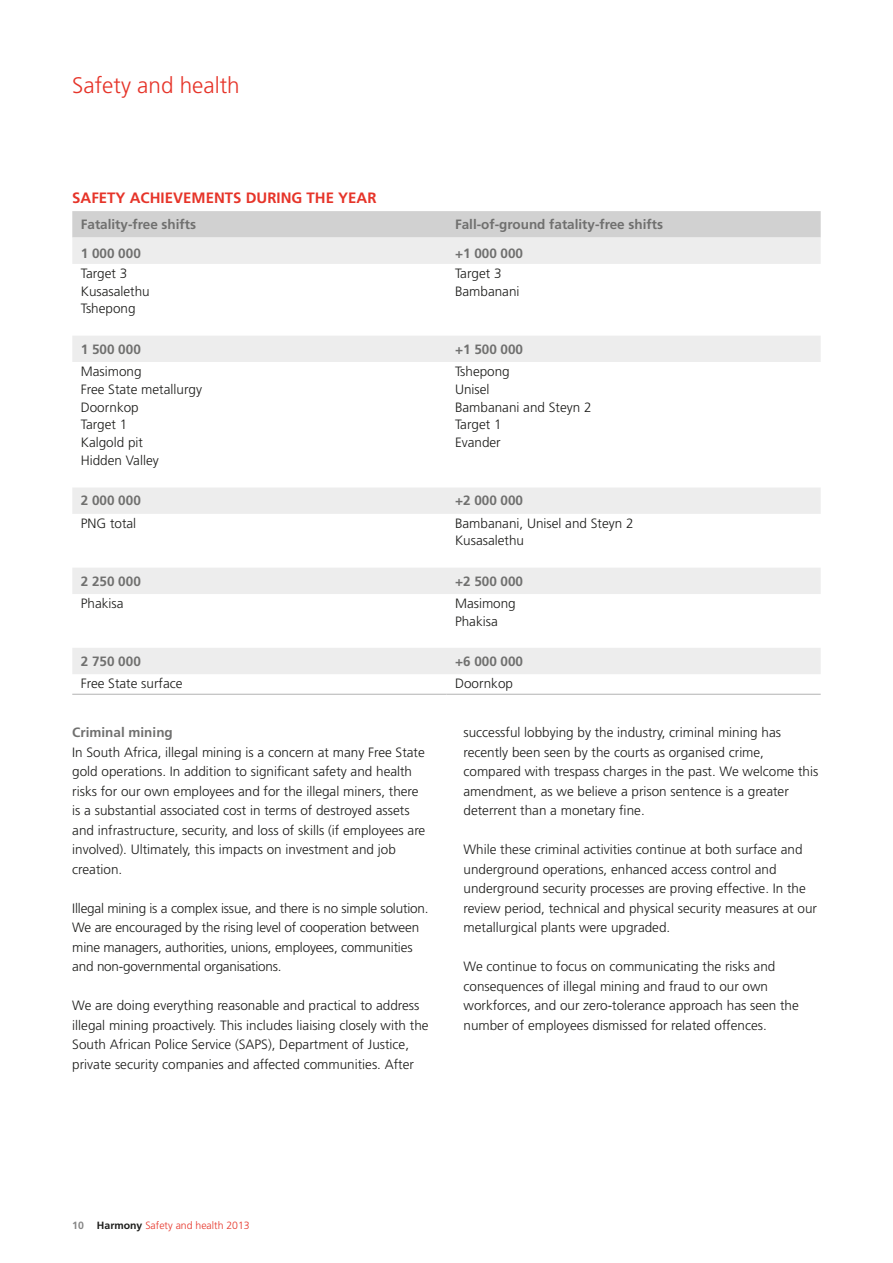
<style>
.page{position:relative;width:893px;height:1263px;background:#fff}
.page>*{position:absolute;margin:0;border:0;box-sizing:border-box;transform-origin:0 0}
.t1{font:300 22.5px "Frutiger LT Std";color:#e63429}
.t2{font:700 15px "Frutiger LT Std";color:#e63429}
.t3{font:300 13.5px/19.5px "Frutiger LT Std";color:#1d1d1b}
.t4{font:700 13.5px "Frutiger LT Std";color:#70706f}
.t5{font:300 10.5px "Frutiger LT Std";color:#e63429}
.s1{font-weight:700;color:#878787}
.s2{font-weight:700;color:#1d1d1b}
</style>
<div class="page">
<div style="left:72px;top:211px;width:749px;height:27px;background:#d1d1d1"></div>
<svg style="left:72px;top:238px;width:749px;height:436px"></svg>
<hr style="left:72px;top:694px;width:374px;height:1px;background:#b2b2b2">
<hr style="left:446px;top:694px;width:375px;height:1px;background:#b2b2b2">
<h1 class="t1" style="left:72px;top:73px;width:169px">Safety and health</h1>
<p class="t2" style="left:72px;top:189px;width:306px">SAFETY ACHIEVEMENTS DURING THE YEAR</p>
<p class="t4" style="left:81px;top:216px;width:117px">Fatality-free shifts</p>
<p class="t4" style="left:455px;top:216px;width:210px">Fall-of-ground fatality-free shifts</p>
<p class="t4" style="left:81px;top:245px;width:62px">1 000 000</p>
<p class="t4" style="left:455px;top:245px;width:70px">+1 000 000</p>
<p class="t3" style="left:81px;top:263px;width:48px">Target 3</p>
<p class="t3" style="left:455px;top:263px;width:48px">Target 3</p>
<p class="t3" style="left:81px;top:281px;width:71px">Kusasalethu</p>
<p class="t3" style="left:455px;top:281px;width:66px">Bambanani</p>
<p class="t3" style="left:81px;top:299px;width:56px">Tshepong</p>
<p class="t4" style="left:81px;top:341px;width:62px">1 500 000</p>
<p class="t4" style="left:455px;top:341px;width:70px">+1 500 000</p>
<p class="t3" style="left:81px;top:361px;width:62px">Masimong</p>
<p class="t3" style="left:455px;top:361px;width:56px">Tshepong</p>
<p class="t3" style="left:81px;top:379px;width:123px">Free State metallurgy</p>
<p class="t3" style="left:455px;top:379px;width:36px">Unisel</p>
<p class="t3" style="left:81px;top:397px;width:60px">Doornkop</p>
<p class="t3" style="left:455px;top:397px;width:138px">Bambanani and Steyn 2</p>
<p class="t3" style="left:81px;top:415px;width:48px">Target 1</p>
<p class="t3" style="left:455px;top:415px;width:48px">Target 1</p>
<p class="t3" style="left:81px;top:433px;width:64px">Kalgold pit</p>
<p class="t3" style="left:455px;top:433px;width:47px">Evander</p>
<p class="t3" style="left:81px;top:451px;width:80px">Hidden Valley</p>
<p class="t4" style="left:81px;top:493px;width:62px">2 000 000</p>
<p class="t4" style="left:455px;top:493px;width:70px">+2 000 000</p>
<p class="t3" style="left:81px;top:513px;width:57px">PNG total</p>
<p class="t3" style="left:455px;top:514px;width:180px;line-height:18px">Bambanani, Unisel and Steyn 2<br>Kusasalethu</p>
<p class="t4" style="left:81px;top:573px;width:62px">2 250 000</p>
<p class="t4" style="left:455px;top:573px;width:70px">+2 500 000</p>
<p class="t3" style="left:81px;top:593px;width:44px">Phakisa</p>
<p class="t3" style="left:455px;top:594px;width:62px;line-height:18px">Masimong<br>Phakisa</p>
<p class="t4" style="left:81px;top:653px;width:62px">2 750 000</p>
<p class="t4" style="left:455px;top:653px;width:70px">+6 000 000</p>
<p class="t3" style="left:81px;top:674px;width:103px">Free State surface</p>
<p class="t3" style="left:455px;top:674px;width:60px">Doornkop</p>
<p class="t4" style="left:72px;top:725px;width:102px">Criminal mining</p>
<p class="t3" style="left:72px;top:742px;width:355px">In South Africa, illegal mining is a concern at many Free State gold operations. In addition to significant safety and health risks for our own employees and for the illegal miners, there is a substantial associated cost in terms of destroyed assets and infrastructure, security, and loss of skills (if employees are involved). Ultimately, this impacts on investment and job creation.</p>
<p class="t3" style="left:72px;top:898px;width:358px">Illegal mining is a complex issue, and there is no simple solution.<br>We are encouraged by the rising level of cooperation between mine managers, authorities, unions, employees, communities and non-governmental organisations.</p>
<p class="t3" style="left:72px;top:996px;width:358px">We are doing everything reasonable and practical to address illegal mining proactively. This includes liaising closely with the South African Police Service (SAPS), Department of Justice, private security companies and affected communities. After</p>
<p class="t3" style="left:463px;top:723px;width:356px">successful lobbying by the industry, criminal mining has recently been seen by the courts as organised crime, compared with trespass charges in the past. We welcome this amendment, as we believe a prison sentence is a greater deterrent than a monetary fine.</p>
<p class="t3" style="left:463px;top:840px;width:355px">While these criminal activities continue at both surface and underground operations, enhanced access control and underground security processes are proving effective. In the review period, technical and physical security measures at our metallurgical plants were upgraded.</p>
<p class="t3" style="left:463px;top:957px;width:337px">We continue to focus on communicating the risks and consequences of illegal mining and fraud to our own workforces, and our zero-tolerance approach has seen the number of employees dismissed for related offences.</p>
<p class="t5" style="left:72px;top:1219px;width:179px"><span class="s1">10</span> <span class="s2">Harmony</span> Safety and health 2013</p>
</div>
